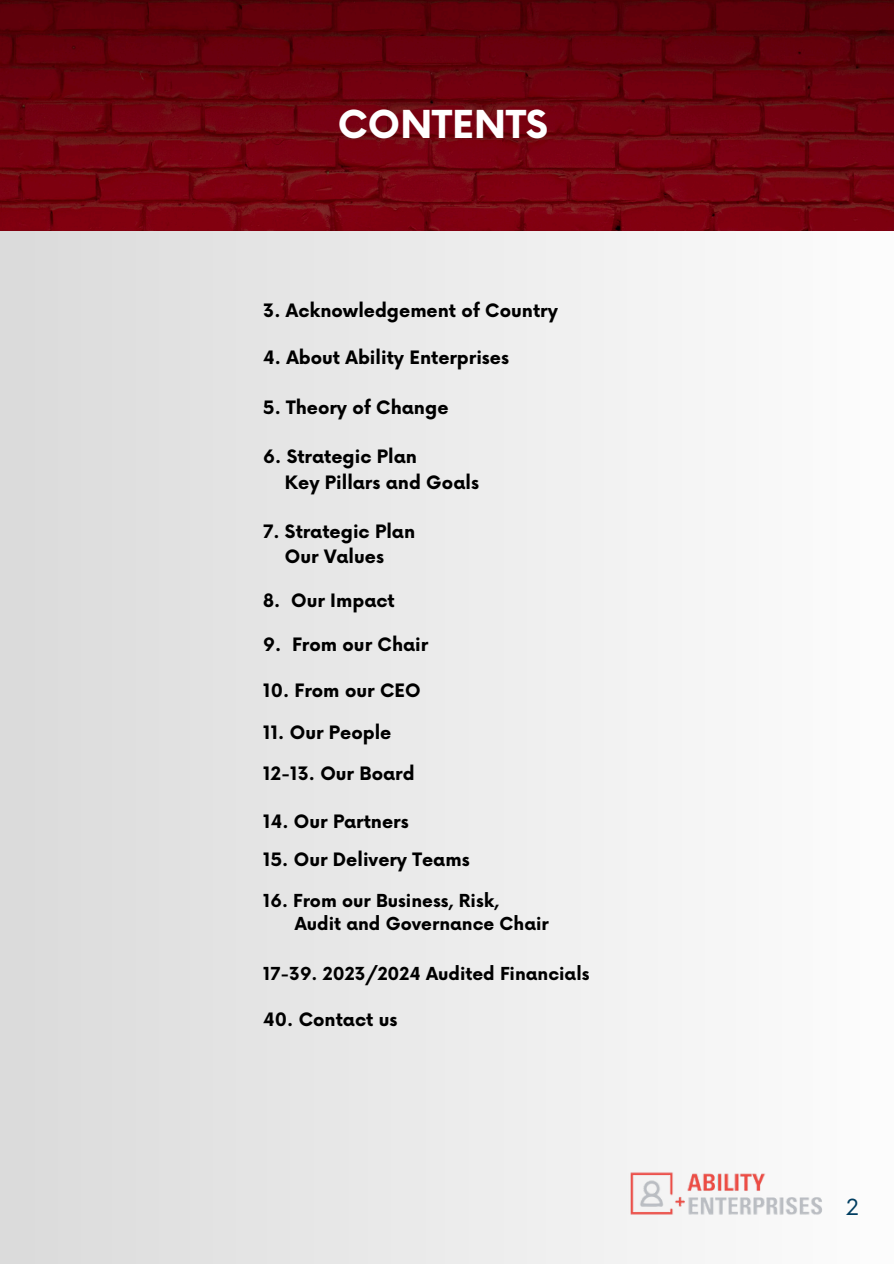
<style>
.page{position:relative;width:894px;height:1264px;background:#fff}
.page>*{position:absolute;margin:0;border:0;box-sizing:border-box;transform-origin:0 0}
.t1{font:700 37.5px "Now";color:#fff}
.t2{font:21.6px "Now";color:#003d60}
.t3{font:700 18px/25.8px "Now";color:#000}
.t4{font:700 17.4px/23.7px "Now";color:#000}
</style>
<div class="page">
<div style="left:0;top:231px;width:893px;height:1032px;background:linear-gradient(to right,#dadada,#fdfdfd)"></div>
<img style="left:616px;top:1168px;width:220px;height:72px">
<img style="left:0;top:0;width:893px;height:231px">
<p class="t1" style="left:337px;top:104px;width:212px">CONTENTS</p>
<h1 class="t3" style="left:263px;top:298px;width:296px">3. Acknowledgement of Country</h1>
<h2 class="t3" style="left:263px;top:345px;width:247px">4. About Ability Enterprises</h2>
<h2 class="t3" style="left:263px;top:395px;width:187px">5. Theory of Change</h2>
<h2 class="t3" style="left:285px;top:444px;width:195px;text-indent:-22px">6. Strategic Plan<br>Key Pillars and Goals</h2>
<h2 class="t3" style="left:263px;top:519px;width:153px;text-align:center">7. Strategic Plan<br>Our Values</h2>
<h2 class="t3" style="left:263px;top:588px;width:133px">8. Our Impact</h2>
<h2 class="t3" style="left:263px;top:632px;width:166px">9. From our Chair</h2>
<h2 class="t3" style="left:263px;top:678px;width:159px">10. From our CEO</h2>
<h2 class="t3" style="left:263px;top:721px;width:130px">11. Our People</h2>
<h2 class="t3" style="left:263px;top:761px;width:153px">12-13. Our Board</h2>
<h2 class="t3" style="left:263px;top:809px;width:147px">14. Our Partners</h2>
<h2 class="t3" style="left:263px;top:848px;width:208px">15. Our Delivery Teams</h2>
<h2 class="t4" style="left:294px;top:889px;width:255px;text-indent:-31px">16. From our Business, Risk,<br>Audit and Governance Chair</h2>
<h2 class="t4" style="left:263px;top:963px;width:327px">17-39. 2023/2024 Audited Financials</h2>
<h2 class="t3" style="left:263px;top:1007px;width:136px">40. Contact us</h2>
<p class="t2" style="left:845px;top:1194px;width:15px">2</p>
</div>
